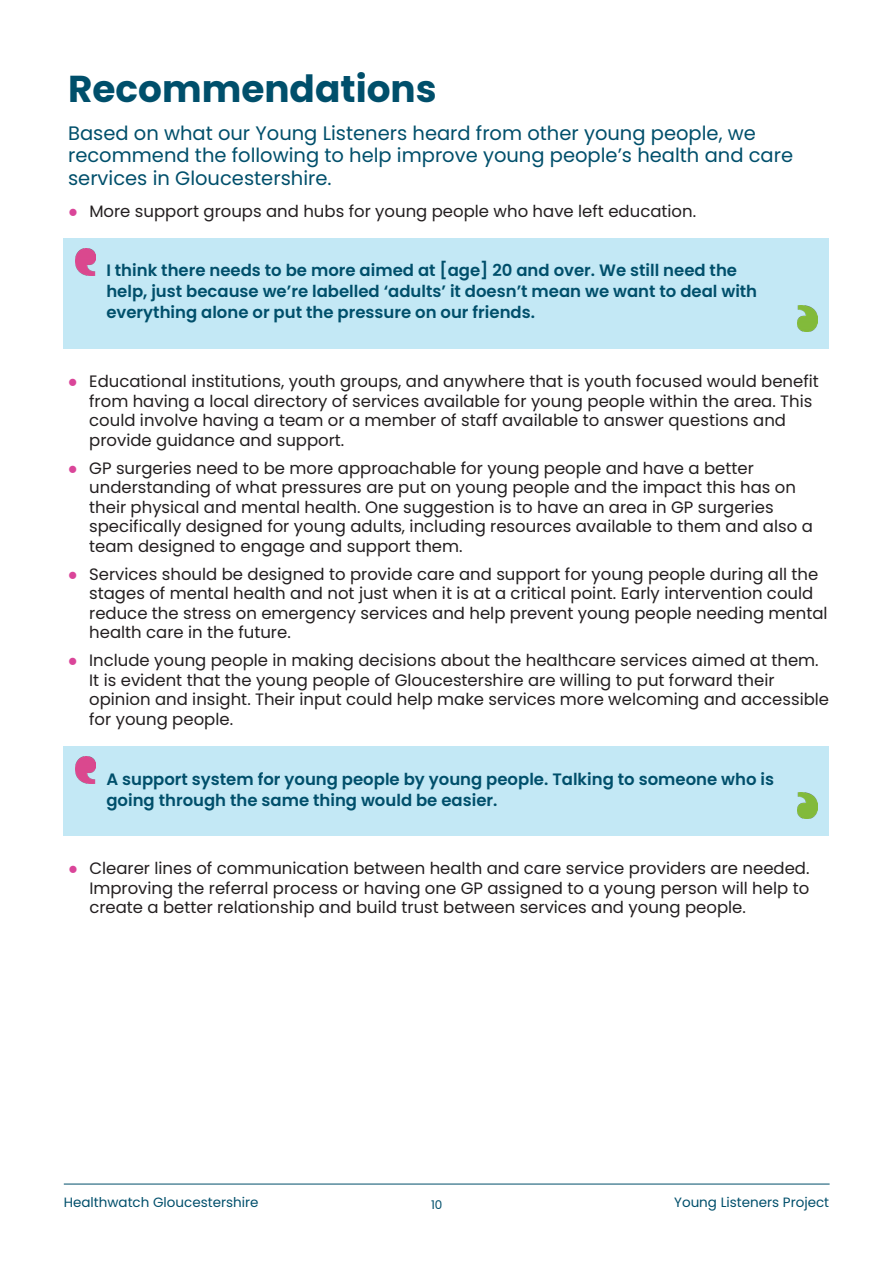
<style>
.page{position:relative;width:893px;height:1263px;background:#fff}
.page>*{position:absolute;margin:0;border:0;box-sizing:border-box;transform-origin:0 0}
.t1{font:700 37.5px "Poppins";color:#004f6b}
.Content_paragraphs{font:19.5px/22.5px "Poppins";color:#004f6b}
.t2{font:16.5px/19.5px "Poppins";color:#231f20}
.Content_paragraphs-2{font:600 16.5px/21px "Poppins";color:#004f6b}
.t3{font:13.5px "Poppins";color:#004f6b}
.t4{font:12px "Poppins";color:#004f6b}
.s1{font-family:"Trebuchet MS";font-weight:700;color:#da4599}
</style>
<div class="page">
<hr style="left:64px;top:1184px;width:766px;height:1px;background:#004f6b">
<div style="left:64px;top:238px;width:765px;height:111px;background:#c3e8f5"></div>
<img style="left:75px;top:249px;width:20px;height:26px">
<img style="left:798px;top:305px;width:20px;height:27px">
<div style="left:64px;top:746px;width:765px;height:90px;background:#c3e8f5"></div>
<img style="left:75px;top:757px;width:20px;height:26px">
<img style="left:798px;top:792px;width:20px;height:27px">
<p class="t1" style="left:68px;top:67px;width:370px">Recommendations</p>
<p class="Content_paragraphs" style="left:68px;top:122px;width:726px">Based on what our Young Listeners heard from other young people, we recommend the following to help improve young people’s health and care services in Gloucestershire.</p>
<p class="t2" style="left:68px;top:201px;width:630px"><span class="s1">●</span> More support groups and hubs for young people who have left education.</p>
<p class="Content_paragraphs-2" style="left:106px;top:260px;width:652px">I think there needs to be more aimed at [age] 20 and over. We still need the help, just because we’re labelled ‘adults’ it doesn’t mean we want to deal with everything alone or put the pressure on our friends.</p>
<p class="t2" style="left:89px;top:372px;width:731px;text-indent:-21px"><span class="s1">●</span> Educational institutions, youth groups, and anywhere that is youth focused would benefit from having a local directory of services available for young people within the area. This could involve having a team or a member of staff available to answer questions and provide guidance and support.</p>
<p class="t2" style="left:89px;top:458px;width:725px;text-indent:-21px"><span class="s1">●</span> GP surgeries need to be more approachable for young people and have a better understanding of what pressures are put on young people and the impact this has on their physical and mental health. One suggestion is to have an area in GP surgeries specifically designed for young adults, including resources available to them and also a team designed to engage and support them.</p>
<p class="t2" style="left:89px;top:564px;width:740px;text-indent:-21px"><span class="s1">●</span> Services should be designed to provide care and support for young people during all the stages of mental health and not just when it is at a critical point. Early intervention could reduce the stress on emergency services and help prevent young people needing mental health care in the future.</p>
<p class="t2" style="left:89px;top:651px;width:741px;text-indent:-21px"><span class="s1">●</span> Include young people in making decisions about the healthcare services aimed at them.<br>It is evident that the young people of Gloucestershire are willing to put forward their opinion and insight. Their input could help make services more welcoming and accessible for young people.</p>
<p class="Content_paragraphs-2" style="left:106px;top:768px;width:669px">A support system for young people by young people. Talking to someone who is going through the same thing would be easier.</p>
<p class="t2" style="left:89px;top:859px;width:722px;text-align:justify;text-indent:-21px"><span class="s1">●</span> Clearer lines of communication between health and care service providers are needed.<br>Improving the referral process or having one GP assigned to a young person will help to create a better relationship and build trust between services and young people.</p>
<p class="t3" style="left:64px;top:1194px;width:196px">Healthwatch Gloucestershire</p>
<p class="t4" style="left:431px;top:1198px;width:13px">10</p>
<p class="t3" style="left:674px;top:1194px;width:157px">Young Listeners Project</p>
</div>
